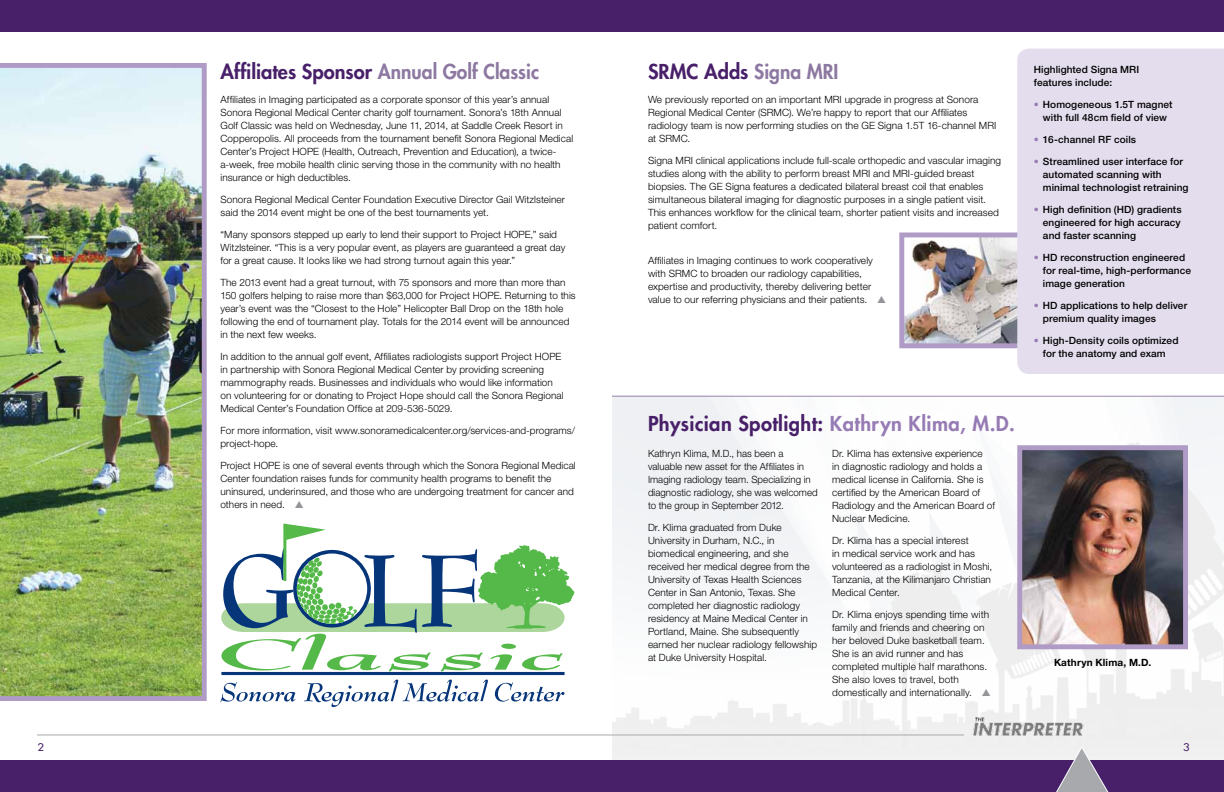
<style>
.page{position:relative;width:1224px;height:792px;background:#fff}
.page>*{position:absolute;margin:0;border:0;box-sizing:border-box;transform-origin:0 0}
.t1{font:800 20px "Futura Std";color:#481f69}
.t2{font:800 20px "Futura Std";letter-spacing:.02em;color:#481f69}
.t3{font:500 10.3px "Futura Std";color:#481f69;scale:1.1 1}
.t4{font:300 10px/13px "Helvetica Neue LT Std";letter-spacing:.005em;color:#000}
.t5{font:500 10px/13px "Helvetica Neue LT Std";letter-spacing:.005em;color:#000}
.t6{font:700 10px "Helvetica Neue LT Std";letter-spacing:.015em;color:#000}
.s1{color:#8d78a1}
.s2{color:#939598}
.s3{font-weight:300;color:#967bb4}
.s4{color:#967bb4}
</style>
<div class="page">
<img style="left:905px;top:239px;width:112px;height:103px">
<div style="left:899px;top:233px;width:164px;height:115px;border:5px solid #b09bc7"></div>
<div style="left:1017px;top:49px;width:207px;height:325px;background:#e3dded"></div>
<img style="left:612px;top:397px;width:612px;height:364px">
<div style="left:0;top:761px;width:1224px;height:31px;background:#481f69"></div>
<svg style="left:1050px;top:745px;width:65px;height:47px"></svg>
<hr style="left:37px;top:735px;width:927px;height:1px;background:#a7a9ac">
<div style="left:0;top:0;width:1224px;height:31px;background:#481f69"></div>
<img style="left:965px;top:711px;width:126px;height:25px">
<img style="left:1023px;top:451px;width:159px;height:192px">
<div style="left:1017px;top:445px;width:171px;height:204px;border:5px solid #b09bc7"></div>
<hr style="left:612px;top:396px;width:612px;height:1px;background:#9e8caf">
<hr style="left:221px;top:672px;width:344px;height:3px;background:#06357a">
<svg style="left:221px;top:682px;width:75px;height:20px"></svg>
<svg style="left:304px;top:680px;width:184px;height:27px"></svg>
<svg style="left:495px;top:682px;width:69px;height:20px"></svg>
<svg style="left:221px;top:524px;width:353px;height:147px"></svg>
<img style="left:0;top:63px;width:207px;height:638px">
<h1 class="t1" style="left:220px;top:59px;width:320px">Affiliates Sponsor <span class="s1">Annual Golf Classic</span></h1>
<p class="t4" style="left:220px;top:92px;width:354px">Affiliates in Imaging participated as a corporate sponsor of this year’s annual Sonora Regional Medical Center charity golf tournament. Sonora’s 18th Annual Golf Classic was held on Wednesday, June 11, 2014, at Saddle Creek Resort in Copperopolis. All proceeds from the tournament benefit Sonora Regional Medical Center’s Project HOPE (Health, Outreach, Prevention and Education), a twice&shy;a-week, free mobile health clinic serving those in the community with no health insurance or high deductibles.</p>
<p class="t4" style="left:220px;top:192px;width:346px">Sonora Regional Medical Center Foundation Executive Director Gail Witzlsteiner said the 2014 event might be one of the best tournaments yet.</p>
<p class="t4" style="left:220px;top:227px;width:346px">“Many sponsors stepped up early to lend their support to Project HOPE,” said<br>Witzlsteiner. “This is a very popular event, as players are guaranteed a great day for a great cause. It looks like we had strong turnout again this year.”</p>
<p class="t4" style="left:220px;top:275px;width:357px">The 2013 event had a great turnout, with 75 sponsors and more than more than 150 golfers helping to raise more than $63,000 for Project HOPE. Returning to this year’s event was the “Closest to the Hole” Helicopter Ball Drop on the 18th hole following the end of tournament play. Totals for the 2014 event will be announced in the next few weeks.</p>
<p class="t4" style="left:220px;top:349px;width:345px">In addition to the annual golf event, Affiliates radiologists support Project HOPE in partnership with Sonora Regional Medical Center by providing screening mammography reads. Businesses and individuals who would like information on volunteering for or donating to Project Hope should call the Sonora Regional Medical Center’s Foundation Office at 209-536-5029.</p>
<p class="t4" style="left:220px;top:423px;width:356px">For more information, visit www.sonoramedicalcenter.org/services-and-programs/ project-hope.</p>
<p class="t4" style="left:220px;top:458px;width:357px">Project HOPE is one of several events through which the Sonora Regional Medical Center foundation raises funds for community health programs to benefit the uninsured, underinsured, and those who are undergoing treatment for cancer and others in need. <span class="s2">▲</span></p>
<h1 class="t1" style="left:648px;top:59px;width:192px">SRMC Adds <span class="s1">Signa MRI</span></h1>
<p class="t4" style="left:648px;top:92px;width:350px">We previously reported on an important MRI upgrade in progress at Sonora Regional Medical Center (SRMC). We’re happy to report that our Affiliates radiology team is now performing studies on the GE Signa 1.5T 16-channel MRI at SRMC.</p>
<p class="t4" style="left:648px;top:153px;width:355px">Signa MRI clinical applications include full-scale orthopedic and vascular imaging studies along with the ability to perform breast MRI and MRI-guided breast biopsies. The GE Signa features a dedicated bilateral breast coil that enables simultaneous bilateral imaging for diagnostic purposes in a single patient visit.<br>This enhances workflow for the clinical team, shorter patient visits and increased patient comfort.</p>
<p class="t4" style="left:648px;top:253px;width:240px">Affiliates in Imaging continues to work cooperatively with SRMC to broaden our radiology capabilities, expertise and productivity, thereby delivering better value to our referring physicians and their patients. <span class="s2">▲</span></p>
<p class="t5" style="left:1034px;top:63px;width:107px">Highlighted Signa MRI features include:</p>
<p class="t5" style="left:1034px;top:98px;width:140px;text-align:center"><span class="s3">•</span> Homogeneous 1.5T magnet with full 48cm field of view</p>
<p class="t5" style="left:1034px;top:133px;width:104px"><span class="s3">•</span> 16-channel RF coils</p>
<p class="t5" style="left:1043px;top:155px;width:147px;text-indent:-9px"><span class="s3">•</span> Streamlined user interface for automated scanning with minimal technologist retraining</p>
<p class="t5" style="left:1043px;top:203px;width:140px;text-align:justify;text-indent:-9px"><span class="s3">•</span> High definition (HD) gradients engineered for high accuracy and faster scanning</p>
<p class="t5" style="left:1043px;top:251px;width:150px;text-indent:-9px"><span class="s3">•</span> HD reconstruction engineered for real-time, high-performance image generation</p>
<p class="t5" style="left:1043px;top:299px;width:146px;text-indent:-9px"><span class="s3">•</span> HD applications to help deliver premium quality images</p>
<p class="t5" style="left:1034px;top:334px;width:146px;text-align:center"><span class="s3">•</span> High-Density coils optimized for the anatomy and exam</p>
<h1 class="t2" style="left:648px;top:411px;width:368px">Physician Spotlight: <span class="s4">Kathryn Klima, M.D.</span></h1>
<p class="t4" style="left:648px;top:447px;width:171px">Kathryn Klima, M.D., has been a valuable new asset for the Affiliates in Imaging radiology team. Specializing in diagnostic radiology, she was welcomed to the group in September 2012.</p>
<p class="t4" style="left:648px;top:521px;width:171px">Dr. Klima graduated from Duke University in Durham, N.C., in biomedical engineering, and she received her medical degree from the University of Texas Health Sciences Center in San Antonio, Texas. She completed her diagnostic radiology residency at Maine Medical Center in Portland, Maine. She subsequently earned her nuclear radiology fellowship at Duke University Hospital.</p>
<p class="t4" style="left:832px;top:447px;width:164px">Dr. Klima has extensive experience<br>in diagnostic radiology and holds a medical license in California. She is certified by the American Board of<br>Radiology and the American Board of<br>Nuclear Medicine.</p>
<p class="t4" style="left:832px;top:534px;width:162px">Dr. Klima has a special interest<br>in medical service work and has volunteered as a radiologist in Moshi,<br>Tanzania, at the Kilimanjaro Christian<br>Medical Center.</p>
<p class="t4" style="left:832px;top:608px;width:160px">Dr. Klima enjoys spending time with family and friends and cheering on her beloved Duke basketball team.<br>She is an avid runner and has completed multiple half marathons.<br>She also loves to travel, both domestically and internationally. <span class="s2">▲</span></p>
<p class="t6" style="left:1054px;top:656px;width:99px">Kathryn Klima, M.D.</p>
<p class="t3" style="left:38px;top:741px;width:7px">2</p>
<p class="t3" style="left:1183px;top:741px;width:7px">3</p>
</div>
